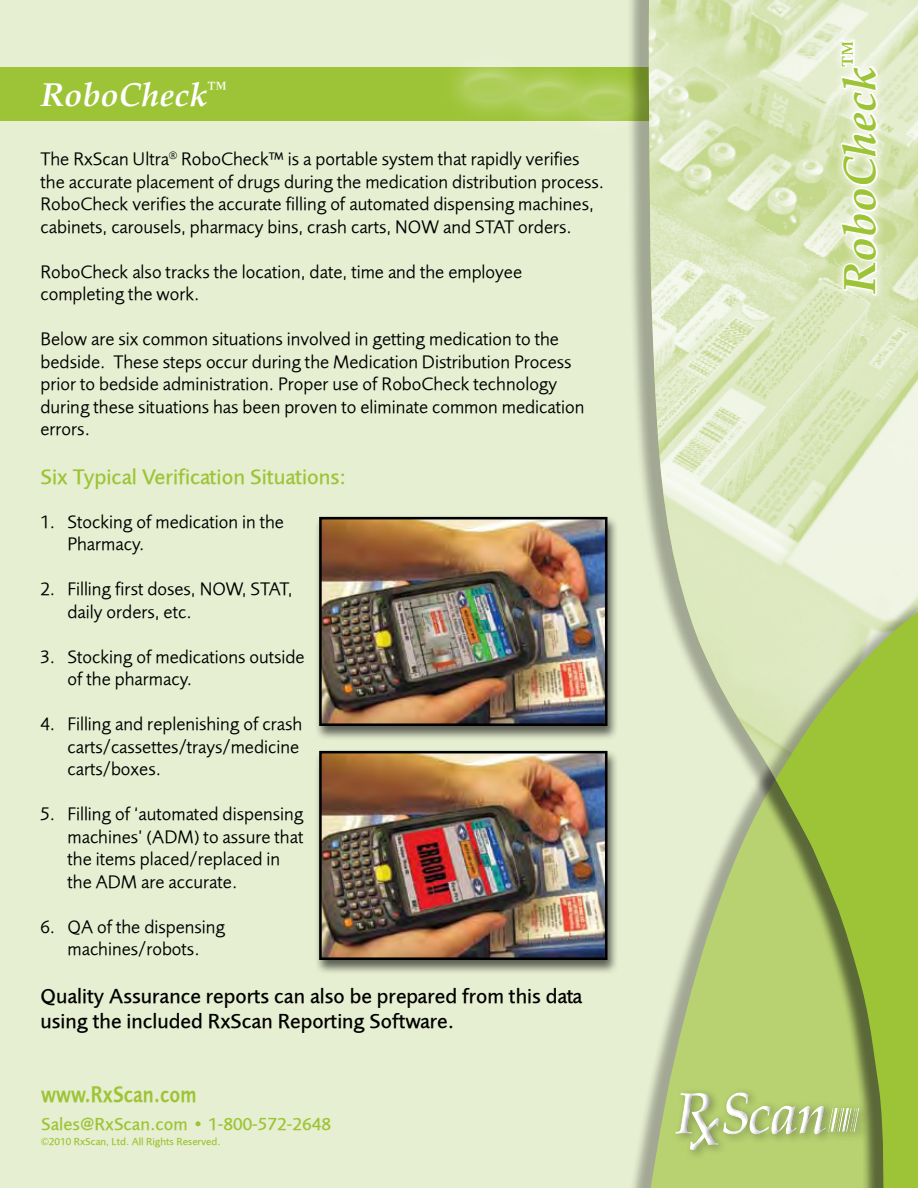
<style>
.page{position:relative;width:918px;height:1188px;background:#e7efd2}
.page>*{position:absolute;margin:0;border:0;box-sizing:border-box;transform-origin:0 0}
.t1{font:italic 700 45px "Palatino Linotype";color:#9dc436}
.t2{font:italic 700 33px "Palatino Linotype";color:#fff}
.t3{font:23.4px "Foundry Sans Demi";color:#9dc436;scale:.83 1}
.t4{font:500 21.75px "Foundry Sans";color:#9dc436}
.t5{font:500 21px/25.2px "Foundry Sans";color:#000}
.t6{font:18.75px/22.5px "Foundry Sans Normal";color:#000}
.t7{font:500 18px "Foundry Sans";color:#9dc436}
.t8{font:500 10.5px "Foundry Sans";color:#9dc436}
</style>
<div class="page">
<div style="left:0;top:68px;width:918px;height:54px;background:#9dc436"></div>
<div style="left:626px;top:0;width:292px;height:1188px;background:#000;opacity:.3"></div>
<img style="left:649px;top:0;width:269px;height:893px">
<div style="left:552px;top:62px;width:104px;height:77px;background:#fff;opacity:.5"></div>
<div style="left:578px;top:87px;width:58px;height:19px;background:#fff;opacity:.52"></div>
<div style="left:578px;top:94px;width:58px;height:25px;background:#9dc436;opacity:.6"></div>
<div style="left:494px;top:54px;width:103px;height:78px;background:#fff;opacity:.5"></div>
<div style="left:519px;top:80px;width:58px;height:19px;background:#fff;opacity:.52"></div>
<div style="left:519px;top:87px;width:58px;height:25px;background:#aecd5c"></div>
<div style="left:435px;top:45px;width:104px;height:78px;background:#fff;opacity:.5"></div>
<div style="left:461px;top:70px;width:58px;height:19px;background:#fff;opacity:.52"></div>
<div style="left:461px;top:77px;width:58px;height:26px;background:#aecd5b"></div>
<svg style="left:650px;top:601px;width:268px;height:587px"></svg>
<div style="left:831px;top:31px;width:56px;height:275px;background:#fff;opacity:.75"></div>
<div style="left:832px;top:33px;width:53px;height:271px;background:#fff;opacity:.75"></div>
<svg style="left:829px;top:38px;width:51px;height:259px"></svg>
<div style="left:314px;top:515px;width:305px;height:226px;background:#000;opacity:.6"></div>
<img style="left:323px;top:521px;width:280px;height:201px">
<div style="left:319px;top:517px;width:288px;height:209px;border:3px solid #000"></div>
<div style="left:314px;top:749px;width:305px;height:226px;background:#000;opacity:.6"></div>
<img style="left:323px;top:755px;width:280px;height:201px">
<div style="left:319px;top:751px;width:288px;height:209px;border:3px solid #000"></div>
<h2 class="t2" style="left:40px;top:72px;width:188px">RoboCheck<sup>™</sup></h2>
<p class="t6" style="left:40px;top:148px;width:565px">The RxScan Ultra<sup>®</sup> RoboCheck™ is a portable system that rapidly verifies the accurate placement of drugs during the medication distribution process.<br>RoboCheck verifies the accurate filling of automated dispensing machines, cabinets, carousels, pharmacy bins, crash carts, NOW and STAT orders.</p>
<p class="t6" style="left:40px;top:260px;width:483px">RoboCheck also tracks the location, date, time and the employee completing the work.</p>
<p class="t6" style="left:40px;top:328px;width:545px">Below are six common situations involved in getting medication to the bedside. These steps occur during the Medication Distribution Process prior to bedside administration. Proper use of RoboCheck technology during these situations has been proven to eliminate common medication errors.</p>
<p class="t4" style="left:40px;top:464px;width:307px">Six Typical Verification Situations:</p>
<p class="t6" style="left:68px;top:510px;width:218px;text-indent:-27px">1. Stocking of medication in the<br>Pharmacy.</p>
<p class="t6" style="left:68px;top:578px;width:227px;text-indent:-27px">2. Filling first doses, NOW, STAT, daily orders, etc.</p>
<p class="t6" style="left:68px;top:645px;width:239px;text-indent:-27px">3. Stocking of medications outside of the pharmacy.</p>
<p class="t6" style="left:68px;top:713px;width:236px;text-indent:-27px">4. Filling and replenishing of crash carts/cassettes/trays/medicine carts/boxes.</p>
<p class="t6" style="left:68px;top:803px;width:237px;text-indent:-27px">5. Filling of ‘automated dispensing machines’ (ADM) to assure that the items placed/replaced in the ADM are accurate.</p>
<p class="t6" style="left:40px;top:915px;width:186px;text-align:center">6. QA of the dispensing machines/robots.</p>
<p class="t5" style="left:40px;top:983px;width:544px">Quality Assurance reports can also be prepared from this data using the included RxScan Reporting Software.</p>
<p class="t3" style="left:41px;top:1081px;width:189px">www.RxScan.com</p>
<p class="t7" style="left:41px;top:1114px;width:291px">Sales@RxScan.com • 1-800-572-2648</p>
<p class="t8" style="left:41px;top:1136px;width:181px">©2010 RxScan, Ltd. All Rights Reserved.</p>
<h1 class="t1" style="left:828px;top:294px;width:255px;rotate:-90deg">RoboCheck<sup>™</sup></h1>
</div>
